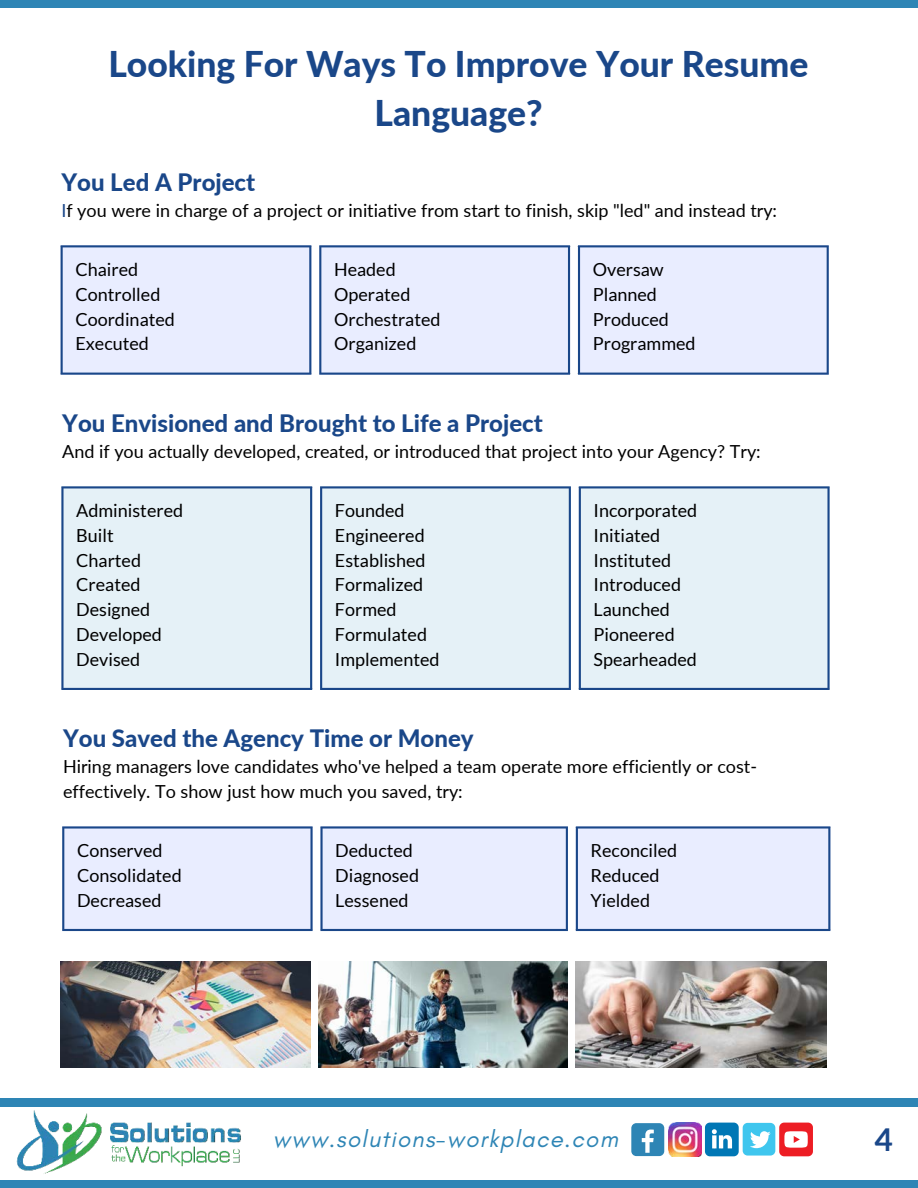
<style>
.page{position:relative;width:918px;height:1188px;background:#fff}
.page>*{position:absolute;margin:0;border:0;box-sizing:border-box;transform-origin:0 0}
.t1{font:800 35.55px/48.9px "Lato";color:#1a4789;text-align:center}
.t2{font:700 31.5px "Lato";color:#1a4789}
.t3{font:800 24px "Lato";color:#1a4789}
.t4{font:italic 24px "Glacial Indifference";letter-spacing:.05em;color:#2e85b5}
.t5{font:18px/24.8px "Lato";color:#000}
.s1{color:#1a4789}
</style>
<div class="page">
<div style="left:0;top:0;width:918px;height:8px;background:#2e85b5"></div>
<div style="left:0;top:1098px;width:918px;height:8px;background:#2e85b5"></div>
<div style="left:0;top:1181px;width:918px;height:7px;background:#2e85b5"></div>
<img style="left:0;top:1106px;width:259px;height:75px">
<div style="left:631px;top:1123px;width:33px;height:33px;background:#2e85b5;border-radius:5px"></div>
<svg style="left:642px;top:1130px;width:12px;height:23px"></svg>
<div style="left:743px;top:1123px;width:32px;height:33px;background:#3fc6ee;border-radius:5px"></div>
<svg style="left:750px;top:1131px;width:21px;height:17px"></svg>
<svg style="left:779px;top:1123px;width:34px;height:33px"></svg>
<svg style="left:705px;top:1123px;width:34px;height:33px"></svg>
<img style="left:668px;top:1122px;width:34px;height:34px">
<div style="left:63px;top:245px;width:764px;height:130px;background:#e9edff"></div>
<hr style="left:61px;top:247px;width:2px;height:126px;background:#1a4789">
<hr style="left:309px;top:247px;width:2px;height:126px;background:#1a4789">
<hr style="left:61px;top:245px;width:250px;height:2px;background:#1a4789">
<hr style="left:61px;top:373px;width:250px;height:2px;background:#1a4789">
<hr style="left:319px;top:247px;width:2px;height:126px;background:#1a4789">
<hr style="left:568px;top:247px;width:2px;height:126px;background:#1a4789">
<hr style="left:319px;top:245px;width:251px;height:2px;background:#1a4789">
<hr style="left:319px;top:373px;width:251px;height:2px;background:#1a4789">
<hr style="left:578px;top:247px;width:2px;height:126px;background:#1a4789">
<hr style="left:827px;top:247px;width:2px;height:126px;background:#1a4789">
<hr style="left:578px;top:245px;width:251px;height:2px;background:#1a4789">
<hr style="left:578px;top:373px;width:251px;height:2px;background:#1a4789">
<div style="left:64px;top:486px;width:763px;height:204px;background:#e5f1f7"></div>
<hr style="left:61px;top:488px;width:3px;height:200px;background:#1a4789">
<hr style="left:310px;top:488px;width:2px;height:200px;background:#1a4789">
<hr style="left:61px;top:486px;width:251px;height:2px;background:#1a4789">
<hr style="left:61px;top:688px;width:251px;height:2px;background:#1a4789">
<hr style="left:320px;top:488px;width:2px;height:200px;background:#1a4789">
<hr style="left:569px;top:488px;width:2px;height:200px;background:#1a4789">
<hr style="left:320px;top:486px;width:251px;height:2px;background:#1a4789">
<hr style="left:320px;top:688px;width:251px;height:2px;background:#1a4789">
<hr style="left:579px;top:488px;width:2px;height:200px;background:#1a4789">
<hr style="left:827px;top:488px;width:3px;height:200px;background:#1a4789">
<hr style="left:579px;top:486px;width:251px;height:2px;background:#1a4789">
<hr style="left:579px;top:688px;width:251px;height:2px;background:#1a4789">
<div style="left:64px;top:826px;width:764px;height:105px;background:#e9edff"></div>
<hr style="left:62px;top:829px;width:2px;height:100px;background:#1a4789">
<hr style="left:310px;top:829px;width:3px;height:100px;background:#1a4789">
<hr style="left:62px;top:826px;width:251px;height:3px;background:#1a4789">
<hr style="left:62px;top:929px;width:251px;height:2px;background:#1a4789">
<hr style="left:320px;top:829px;width:3px;height:100px;background:#1a4789">
<hr style="left:566px;top:829px;width:2px;height:100px;background:#1a4789">
<hr style="left:320px;top:826px;width:248px;height:3px;background:#1a4789">
<hr style="left:320px;top:929px;width:248px;height:2px;background:#1a4789">
<hr style="left:576px;top:829px;width:2px;height:100px;background:#1a4789">
<hr style="left:828px;top:829px;width:2px;height:100px;background:#1a4789">
<hr style="left:576px;top:826px;width:254px;height:3px;background:#1a4789">
<hr style="left:576px;top:929px;width:254px;height:2px;background:#1a4789">
<img style="left:61px;top:962px;width:249px;height:106px">
<img style="left:318px;top:962px;width:250px;height:106px">
<img style="left:576px;top:962px;width:251px;height:106px">
<h1 class="t1" style="left:108px;top:38px;width:702px">Looking For Ways To Improve Your Resume<br>Language?</h1>
<h3 class="t3" style="left:61px;top:164px;width:195px">You Led A Project</h3>
<p class="t5" style="left:61px;top:197px;width:717px"><span class="s1">I</span>f you were in charge of a project or initiative from start to finish, skip "led" and instead try:</p>
<p class="t5" style="left:75px;top:257px;width:101px">Chaired<br>Controlled<br>Coordinated<br>Executed</p>
<p class="t5" style="left:334px;top:257px;width:108px">Headed<br>Operated<br>Orchestrated<br>Organized</p>
<p class="t5" style="left:593px;top:257px;width:104px">Oversaw<br>Planned<br>Produced<br>Programmed</p>
<h3 class="t3" style="left:62px;top:405px;width:482px">You Envisioned and Brought to Life a Project</h3>
<p class="t5" style="left:62px;top:438px;width:700px">And if you actually developed, created, or introduced that project into your Agency? Try:</p>
<p class="t5" style="left:76px;top:498px;width:109px">Administered<br>Built<br>Charted<br>Created<br>Designed<br>Developed<br>Devised</p>
<p class="t5" style="left:335px;top:498px;width:106px">Founded<br>Engineered<br>Established<br>Formalized<br>Formed<br>Formulated<br>Implemented</p>
<p class="t5" style="left:594px;top:498px;width:105px">Incorporated<br>Initiated<br>Instituted<br>Introduced<br>Launched<br>Pioneered<br>Spearheaded</p>
<h3 class="t3" style="left:63px;top:721px;width:412px">You Saved the Agency Time or Money</h3>
<p class="t5" style="left:63px;top:753px;width:696px">Hiring managers love candidates who've helped a team operate more efficiently or cost&shy;effectively. To show just how much you saved, try:</p>
<p class="t5" style="left:77px;top:838px;width:106px">Conserved<br>Consolidated<br>Decreased</p>
<p class="t5" style="left:335px;top:838px;width:85px">Deducted<br>Diagnosed<br>Lessened</p>
<p class="t5" style="left:591px;top:838px;width:88px">Reconciled<br>Reduced<br>Yielded</p>
<h3 class="t4" style="left:273px;top:1126px;width:347px">www.solutions-workplace.com</h3>
<h2 class="t2" style="left:874px;top:1122px;width:20px">4</h2>
</div>
